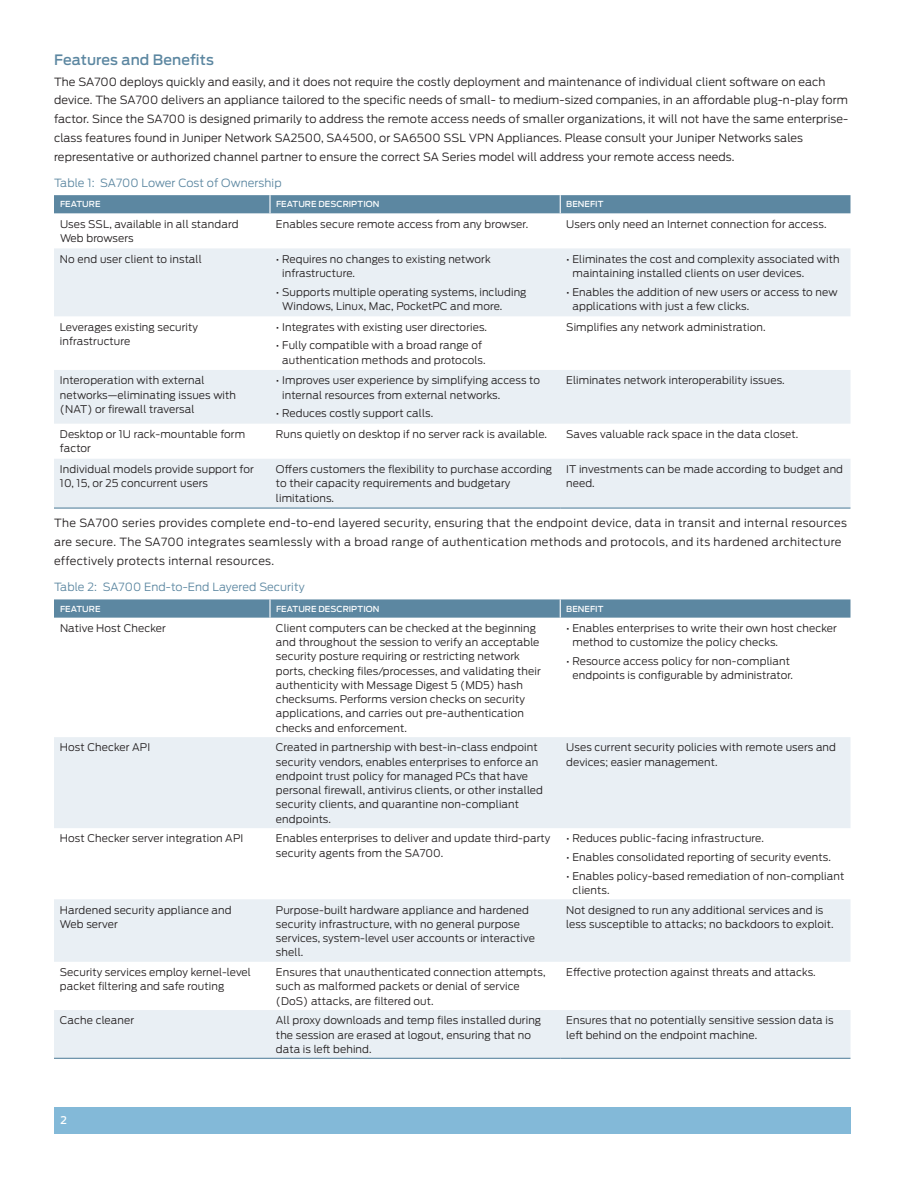
<style>
.page{position:relative;width:918px;height:1188px;background:#fff}
.page>*{position:absolute;margin:0;border:0;box-sizing:border-box;transform-origin:0 0}
.t1{font:500 14.25px "Antenna";letter-spacing:.01em;color:#5c87a1}
.t2{font:300 11.25px/18.8px "Antenna";letter-spacing:.01em;color:#231f20}
.t3{font:300 11.25px/18.8px "Antenna";letter-spacing:.03em;color:#231f20}
.t4{font:300 11.25px "Antenna";letter-spacing:.01em;color:#5c87a1}
.t5{font:300 10.5px/14.2px "Antenna";letter-spacing:.01em;color:#231f20}
.t6{font:500 10.5px "Antenna";color:#fff}
.t7{font:500 8.25px "Antenna";letter-spacing:.015em;color:#fff}
</style>
<div class="page">
<div style="left:54px;top:1107px;width:796px;height:27px;background:#83b9d8"></div>
<svg style="left:54px;top:248px;width:796px;height:260px;fill:#e9eff4"></svg>
<div style="left:54px;top:195px;width:796px;height:18px;background:#5c87a1"></div>
<hr style="left:54px;top:508px;width:216px;height:1px;background:#5c87a1">
<hr style="left:270px;top:508px;width:290px;height:1px;background:#5c87a1">
<hr style="left:560px;top:508px;width:290px;height:1px;background:#5c87a1">
<svg style="left:54px;top:737px;width:796px;height:321px;fill:#e9eff4"></svg>
<svg style="left:54px;top:599px;width:796px;height:19px;background:#638ca5"></svg>
<hr style="left:54px;top:1058px;width:216px;height:1px;background:#5c87a1">
<hr style="left:270px;top:1058px;width:290px;height:1px;background:#5c87a1">
<hr style="left:560px;top:1058px;width:290px;height:1px;background:#5c87a1">
<h1 class="t1" style="left:54px;top:51px;width:161px">FEATURES AND BENEFITS</h1>
<p class="t2" style="left:54px;top:72px;width:796px">The SA700 deploys quickly and easily, and it does not require the costly deployment and maintenance of individual client software on each device. The SA700 delivers an appliance tailored to the specific needs of small- to medium-sized companies, in an affordable plug-n-play form factor. Since the SA700 is designed primarily to address the remote access needs of smaller organizations, it will not have the same enterprise&shy;class features found in Juniper Network SA2500, SA4500, or SA6500 SSL VPN Appliances. Please consult your Juniper Networks sales representative or authorized channel partner to ensure the correct SA Series model will address your remote access needs.</p>
<p class="t4" style="left:54px;top:176px;width:229px">Table 1: SA700 Lower Cost of Ownership</p>
<p class="t7" style="left:60px;top:199px;width:12px">FEAT</p>
<p class="t7" style="left:82px;top:199px;width:19px">URE</p>
<p class="t7" style="left:276px;top:199px;width:12px">FEAT</p>
<p class="t7" style="left:298px;top:199px;width:34px">URE DESC</p>
<p class="t7" style="left:343px;top:199px;width:38px">RIPTION</p>
<p class="t7" style="left:566px;top:199px;width:37px">BENEFIT</p>
<p class="t5" style="left:60px;top:217px;width:180px">Uses SSL, available in all standard<br>Web browsers</p>
<p class="t5" style="left:276px;top:217px;width:254px">Enables secure remote access from any browser.</p>
<p class="t5" style="left:566px;top:217px;width:262px">Users only need an Internet connection for access.</p>
<p class="t5" style="left:60px;top:252px;width:143px">No end user client to install</p>
<p class="t5" style="left:282px;top:252px;width:210px;text-indent:-6px">• Requires no changes to existing network infrastructure.</p>
<p class="t5" style="left:282px;top:285px;width:246px;text-indent:-6px">• Supports multiple operating systems, including<br>Windows, Linux, Mac, PocketPC and more.</p>
<p class="t5" style="left:573px;top:252px;width:269px;text-indent:-6px">• Eliminates the cost and complexity associated with maintaining installed clients on user devices.</p>
<p class="t5" style="left:573px;top:285px;width:267px;text-indent:-6px">• Enables the addition of new users or access to new applications with just a few clicks.</p>
<p class="t5" style="left:60px;top:320px;width:140px">Leverages existing security infrastructure</p>
<p class="t5" style="left:276px;top:320px;width:213px">• Integrates with existing user directories.</p>
<p class="t5" style="left:276px;top:338px;width:211px;text-align:center">• Fully compatible with a broad range of authentication methods and protocols.</p>
<p class="t5" style="left:60px;top:373px;width:178px">Interoperation with external networks—eliminating issues with (NAT) or firewall traversal</p>
<p class="t5" style="left:282px;top:373px;width:259px;text-indent:-6px">• Improves user experience by simplifying access to internal resources from external networks.</p>
<p class="t5" style="left:276px;top:406px;width:159px">• Reduces costly support calls.</p>
<p class="t5" style="left:566px;top:320px;width:201px">Simplifies any network administration.</p>
<p class="t5" style="left:566px;top:373px;width:220px">Eliminates network interoperability issues.</p>
<p class="t5" style="left:60px;top:427px;width:187px">Desktop or 1U rack-mountable form factor</p>
<p class="t5" style="left:276px;top:427px;width:273px">Runs quietly on desktop if no server rack is available.</p>
<p class="t5" style="left:566px;top:427px;width:234px">Saves valuable rack space in the data closet.</p>
<p class="t5" style="left:60px;top:462px;width:195px">Individual models provide support for<br>10, 15, or 25 concurrent users</p>
<p class="t5" style="left:276px;top:462px;width:278px">Offers customers the flexibility to purchase according to their capacity requirements and budgetary limitations.</p>
<p class="t5" style="left:566px;top:462px;width:278px">IT investments can be made according to budget and need.</p>
<p class="t3" style="left:54px;top:514px;width:794px">The SA700 series provides complete end-to-end layered security, ensuring that the endpoint device, data in transit and internal resources are secure. The SA700 integrates seamlessly with a broad range of authentication methods and protocols, and its hardened architecture effectively protects internal resources.</p>
<p class="t4" style="left:54px;top:581px;width:252px">Table 2: SA700 End-to-End Layered Security</p>
<p class="t7" style="left:60px;top:604px;width:12px">FEAT</p>
<p class="t7" style="left:82px;top:604px;width:19px">URE</p>
<p class="t7" style="left:276px;top:604px;width:12px">FEAT</p>
<p class="t7" style="left:298px;top:604px;width:34px">URE DESC</p>
<p class="t7" style="left:343px;top:604px;width:38px">RIPTION</p>
<p class="t7" style="left:566px;top:604px;width:37px">BENEFIT</p>
<p class="t5" style="left:60px;top:621px;width:107px">Native Host Checker</p>
<p class="t5" style="left:276px;top:621px;width:266px">Client computers can be checked at the beginning and throughout the session to verify an acceptable security posture requiring or restricting network ports, checking files/processes, and validating their authenticity with Message Digest 5 (MD5) hash checksums. Performs version checks on security applications, and carries out pre-authentication checks and enforcement.</p>
<p class="t5" style="left:573px;top:621px;width:266px;text-indent:-6px">• Enables enterprises to write their own host checker method to customize the policy checks.</p>
<p class="t5" style="left:566px;top:654px;width:228px;text-align:center">• Resource access policy for non-compliant endpoints is configurable by administrator.</p>
<p class="t5" style="left:60px;top:741px;width:92px">Host Checker API</p>
<p class="t5" style="left:276px;top:741px;width:268px">Created in partnership with best-in-class endpoint security vendors, enables enterprises to enforce an endpoint trust policy for managed PCs that have personal firewall, antivirus clients, or other installed security clients, and quarantine non-compliant endpoints.</p>
<p class="t5" style="left:566px;top:741px;width:271px">Uses current security policies with remote users and devices; easier management.</p>
<p class="t5" style="left:60px;top:832px;width:185px">Host Checker server integration API</p>
<p class="t5" style="left:276px;top:832px;width:276px">Enables enterprises to deliver and update third-party security agents from the SA700.</p>
<p class="t5" style="left:566px;top:832px;width:199px">• Reduces public-facing infrastructure.</p>
<p class="t5" style="left:566px;top:850px;width:266px">• Enables consolidated reporting of security events.</p>
<p class="t5" style="left:573px;top:869px;width:273px;text-indent:-6px">• Enables policy-based remediation of non-compliant clients.</p>
<p class="t5" style="left:60px;top:903px;width:173px">Hardened security appliance and<br>Web server</p>
<p class="t5" style="left:276px;top:903px;width:260px">Purpose-built hardware appliance and hardened security infrastructure, with no general purpose services, system-level user accounts or interactive shell.</p>
<p class="t5" style="left:566px;top:903px;width:269px">Not designed to run any additional services and is less susceptible to attacks; no backdoors to exploit.</p>
<p class="t5" style="left:60px;top:965px;width:193px">Security services employ kernel-level packet filtering and safe routing</p>
<p class="t5" style="left:276px;top:965px;width:271px">Ensures that unauthenticated connection attempts, such as malformed packets or denial of service (DoS) attacks, are filtered out.</p>
<p class="t5" style="left:566px;top:965px;width:251px">Effective protection against threats and attacks.</p>
<p class="t5" style="left:60px;top:1013px;width:76px">Cache cleaner</p>
<p class="t5" style="left:276px;top:1013px;width:267px">All proxy downloads and temp files installed during the session are erased at logout, ensuring that no data is left behind.</p>
<p class="t5" style="left:566px;top:1013px;width:269px">Ensures that no potentially sensitive session data is left behind on the endpoint machine.</p>
<p class="t6" style="left:61px;top:1114px;width:8px">2</p>
</div>
